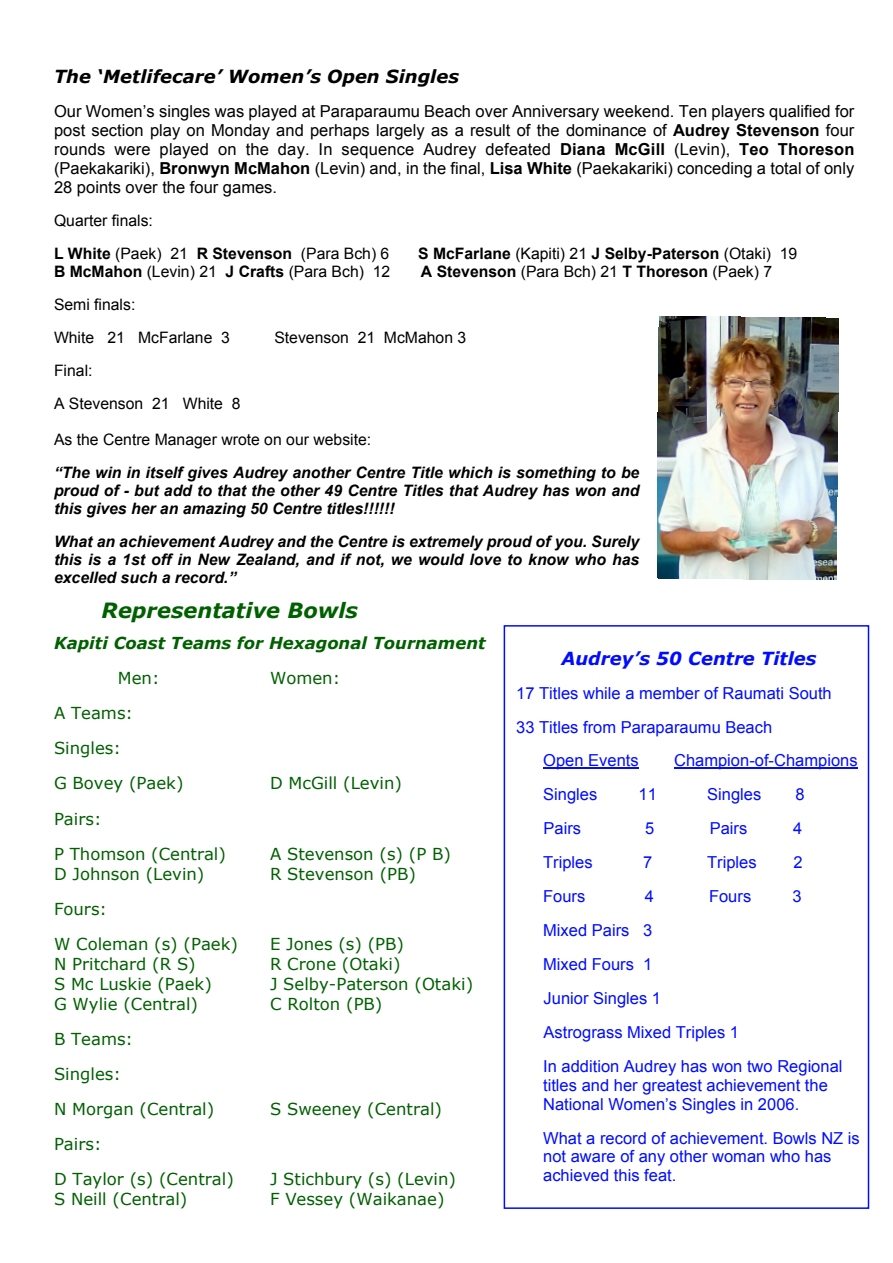
<style>
.page{position:relative;width:893px;height:1263px;background:#fff}
.page>*{position:absolute;margin:0;border:0;box-sizing:border-box;transform-origin:0 0}
.t1{font:italic 700 21px "Verdana";color:#006000}
.t2{font:italic 700 18px "Verdana";color:#000}
.t3{font:italic 700 18px "Verdana";color:#000cff}
.t4{font:16.5px/33.9px "Arial";color:#000cff}
.t5{font:16.5px/35.1px "Verdana";color:#006000}
.t6{font:16.5px/18.9px "Arial";color:#000;text-align:justify}
.t7{font:italic 700 16.5px "Verdana";color:#006000}
.t8{font:italic 700 15.75px/18px "Arial";color:#000;text-align:justify}
.t9{font:15.75px/33px "Arial";color:#000}
.t10{font:700 15.75px "Arial";color:#000}
.s1{font-weight:700}
.s2{font-weight:400}
</style>
<div class="page">
<img style="left:657px;top:317px;width:181px;height:263px">
<hr style="left:543px;top:768px;width:96px;height:1px;background:#000cff">
<hr style="left:674px;top:768px;width:184px;height:1px;background:#000cff">
<div style="left:504px;top:625px;width:365px;height:584px;border:2px solid #000cff"></div>
<p class="t2" style="left:54px;top:70px;width:406px">The ‘Metlifecare’ Women’s Open Singles</p>
<p class="t6" style="left:54px;top:103px;width:802px">Our Women’s singles was played at Paraparaumu Beach over Anniversary weekend. Ten players qualified for post section play on Monday and perhaps largely as a result of the dominance of <span class="s1">Audrey Stevenson</span> four rounds were played on the day. In sequence Audrey defeated <span class="s1">Diana McGill</span> (Levin), <span class="s1">Teo Thoreson </span>(Paekakariki), <span class="s1">Bronwyn McMahon</span> (Levin) and, in the final, <span class="s1">Lisa White</span> (Paekakariki) conceding a total of only 28 points over the four games.</p>
<p class="t9" style="left:54px;top:205px;width:337px">Quarter finals:<br><span class="s1">L White</span> (Paek) 21 <span class="s1">R Stevenson</span> (Para Bch) 6</p>
<p class="t10" style="left:418px;top:248px;width:381px">S McFarlane <span class="s2">(Kapiti) 21</span> J Selby-Paterson <span class="s2">(Otaki) 19</span></p>
<p class="t9" style="left:54px;top:257px;width:338px"><span class="s1">B McMahon</span> (Levin) 21 <span class="s1">J Crafts</span> (Para Bch) 12</p>
<p class="t10" style="left:421px;top:266px;width:353px">A Stevenson <span class="s2">(Para Bch) 21</span> T Thoreson <span class="s2">(Paek) 7</span></p>
<p class="t9" style="left:54px;top:290px;width:177px">Semi finals:<br>White 21 McFarlane 3</p>
<p class="t9" style="left:274px;top:323px;width:193px">Stevenson 21 McMahon 3</p>
<p class="t9" style="left:54px;top:356px;width:188px">Final:<br>A Stevenson 21 White 8</p>
<p class="t9" style="left:54px;top:424px;width:319px">As the Centre Manager wrote on our website:</p>
<p class="t8" style="left:54px;top:465px;width:587px">“The win in itself gives Audrey another Centre Title which is something to be proud of - but add to that the other 49 Centre Titles that Audrey has won and this gives her an amazing 50 Centre titles!!!!!!</p>
<p class="t8" style="left:54px;top:534px;width:587px">What an achievement Audrey and the Centre is extremely proud of you. Surely this is a 1st off in New Zealand, and if not, we would love to know who has excelled such a record.”</p>
<p class="t1" style="left:102px;top:602px;width:258px">Representative Bowls</p>
<p class="t7" style="left:54px;top:637px;width:433px">Kapiti Coast Teams for Hexagonal Tournament</p>
<p class="t5" style="left:118px;top:662px;width:43px">Men:</p>
<p class="t5" style="left:270px;top:662px;width:72px">Women:</p>
<p class="t5" style="left:54px;top:697px;width:131px">A Teams:<br>Singles:<br>G Bovey (Paek)</p>
<p class="t5" style="left:270px;top:767px;width:133px">D McGill (Levin)</p>
<p class="t5" style="left:54px;top:802px;width:173px">Pairs:<br>P Thomson (Central)</p>
<p class="t5" style="left:270px;top:837px;width:182px">A Stevenson (s) (P B)</p>
<p class="t5" style="left:54px;top:857px;width:152px">D Johnson (Levin)</p>
<p class="t5" style="left:270px;top:857px;width:147px">R Stevenson (PB)</p>
<p class="t5" style="left:54px;top:892px;width:185px">Fours:<br>W Coleman (s) (Paek)</p>
<p class="t5" style="left:270px;top:928px;width:135px">E Jones (s) (PB)</p>
<p class="t5" style="left:54px;top:948px;width:143px">N Pritchard (R S)</p>
<p class="t5" style="left:270px;top:948px;width:132px">R Crone (Otaki)</p>
<p class="t5" style="left:54px;top:968px;width:159px">S Mc Luskie (Paek)</p>
<p class="t5" style="left:270px;top:968px;width:205px">J Selby-Paterson (Otaki)</p>
<p class="t5" style="left:54px;top:988px;width:146px">G Wylie (Central)</p>
<p class="t5" style="left:270px;top:988px;width:114px">C Rolton (PB)</p>
<p class="t5" style="left:54px;top:1023px;width:162px">B Teams:<br>Singles:<br>N Morgan (Central)</p>
<p class="t5" style="left:270px;top:1093px;width:173px">S Sweeney (Central)</p>
<p class="t5" style="left:54px;top:1128px;width:181px">Pairs:<br>D Taylor (s) (Central)</p>
<p class="t5" style="left:270px;top:1163px;width:188px">J Stichbury (s) (Levin)</p>
<p class="t5" style="left:54px;top:1183px;width:135px">S Neill (Central)</p>
<p class="t5" style="left:270px;top:1183px;width:176px">F Vessey (Waikanae)</p>
<p class="t3" style="left:561px;top:651px;width:256px">Audrey’s 50 Centre Titles</p>
<p class="t4" style="left:516px;top:677px;width:317px">17 Titles while a member of Raumati South</p>
<p class="t4" style="left:516px;top:711px;width:258px">33 Titles from Paraparaumu Beach</p>
<p class="t4" style="left:543px;top:745px;width:97px">Open Events</p>
<p class="t4" style="left:674px;top:745px;width:185px">Champion-of-Champions</p>
<p class="t4" style="left:543px;top:779px;width:56px">Singles</p>
<p class="t4" style="left:638px;top:779px;width:20px">11</p>
<p class="t4" style="left:707px;top:779px;width:56px">Singles</p>
<p class="t4" style="left:795px;top:779px;width:11px">8</p>
<p class="t4" style="left:544px;top:813px;width:39px">Pairs</p>
<p class="t4" style="left:645px;top:813px;width:11px">5</p>
<p class="t4" style="left:710px;top:813px;width:39px">Pairs</p>
<p class="t4" style="left:793px;top:813px;width:11px">4</p>
<p class="t4" style="left:543px;top:847px;width:51px">Triples</p>
<p class="t4" style="left:643px;top:847px;width:11px">7</p>
<p class="t4" style="left:707px;top:847px;width:51px">Triples</p>
<p class="t4" style="left:793px;top:847px;width:11px">2</p>
<p class="t4" style="left:543px;top:881px;width:44px">Fours</p>
<p class="t4" style="left:645px;top:881px;width:11px">4</p>
<p class="t4" style="left:709px;top:881px;width:44px">Fours</p>
<p class="t4" style="left:792px;top:881px;width:11px">3</p>
<p class="t4" style="left:543px;top:915px;width:301px">Mixed Pairs 3<br>Mixed Fours 1<br>Junior Singles 1<br>Astrograss Mixed Triples 1<br>In addition Audrey has won two Regional</p>
<p class="t4" style="left:543px;top:1077px;width:286px;line-height:18.9px">titles and her greatest achievement the<br>National Women’s Singles in 2006.</p>
<p class="t4" style="left:543px;top:1130px;width:318px;line-height:18.9px">What a record of achievement. Bowls NZ is not aware of any other woman who has achieved this feat.</p>
</div>
